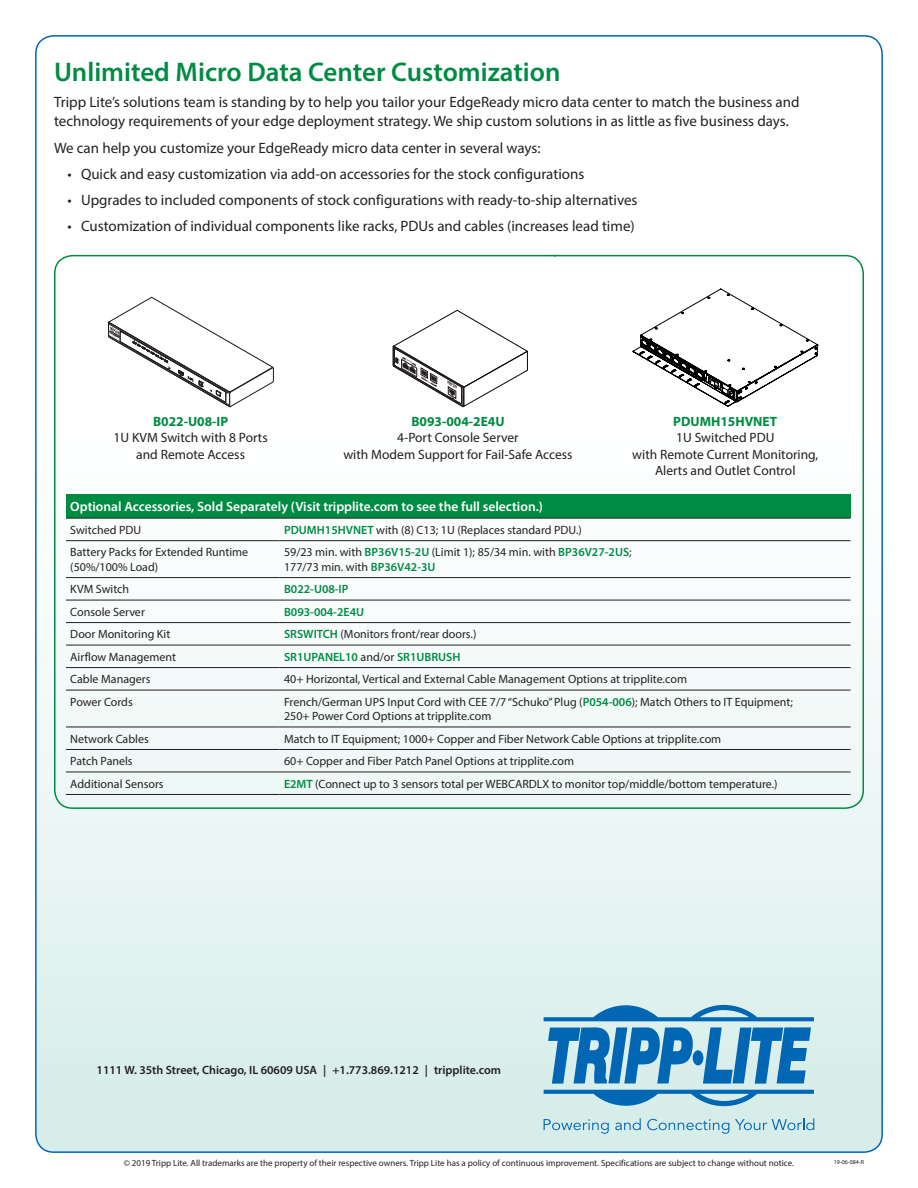
<style>
.page{position:relative;width:918px;height:1188px;background:#fff}
.page>*{position:absolute;margin:0;border:0;box-sizing:border-box;transform-origin:0 0}
.t1{font:600 27px "Myriad Pro";color:#008b43}
.t2{font:15px/19.5px "Myriad Pro";color:#231f20}
.t3{font:13.5px/16.5px "Myriad Pro";color:#231f20;text-align:center}
.t4{font:600 13.5px "Myriad Pro";color:#fff}
.t5{font:700 13.5px "Myriad Pro";color:#008b43}
.t6{font:12px/14.4px "Myriad Pro";color:#231f20}
.t7{font:600 12px "Myriad Pro";color:#231f20}
.t8{font:600 12px "Myriad Pro";color:#008b43}
.t9{font:9px "Myriad Pro";color:#231f20}
.t10{font:6px "Myriad Pro";color:#231f20}
.s1{font-weight:700;color:#008b43}
.s2{font-weight:600;color:#008b43}
.s3{font-weight:400;color:#231f20}
</style>
<div class="page">
<div style="left:36px;top:36px;width:846px;height:1116px;background:linear-gradient(to bottom,#fff,#daefea);border-radius:18px"></div>
<div style="left:66px;top:495px;width:784px;height:23px;background:#008b43"></div>
<hr style="left:280px;top:645px;width:570px;height:1px;background:#231f20">
<hr style="left:66px;top:667px;width:214px;height:1px;background:#231f20">
<hr style="left:280px;top:667px;width:570px;height:1px;background:#231f20">
<hr style="left:66px;top:690px;width:214px;height:1px;background:#231f20">
<hr style="left:280px;top:690px;width:570px;height:1px;background:#231f20">
<hr style="left:66px;top:727px;width:214px;height:1px;background:#231f20">
<hr style="left:280px;top:727px;width:570px;height:1px;background:#231f20">
<hr style="left:66px;top:749px;width:214px;height:1px;background:#231f20">
<hr style="left:280px;top:749px;width:570px;height:1px;background:#231f20">
<hr style="left:66px;top:772px;width:214px;height:1px;background:#231f20">
<hr style="left:280px;top:772px;width:570px;height:1px;background:#231f20">
<hr style="left:66px;top:794px;width:214px;height:1px;background:#231f20">
<hr style="left:280px;top:794px;width:570px;height:1px;background:#231f20">
<hr style="left:66px;top:518px;width:214px;height:1px;background:#231f20">
<hr style="left:280px;top:518px;width:570px;height:1px;background:#231f20">
<hr style="left:66px;top:540px;width:214px;height:1px;background:#231f20">
<hr style="left:280px;top:540px;width:570px;height:1px;background:#231f20">
<hr style="left:66px;top:577px;width:214px;height:1px;background:#231f20">
<hr style="left:280px;top:577px;width:570px;height:1px;background:#231f20">
<hr style="left:66px;top:600px;width:214px;height:1px;background:#231f20">
<hr style="left:280px;top:600px;width:570px;height:1px;background:#231f20">
<hr style="left:66px;top:622px;width:214px;height:1px;background:#231f20">
<hr style="left:280px;top:622px;width:570px;height:1px;background:#231f20">
<hr style="left:66px;top:645px;width:214px;height:1px;background:#231f20">
<div style="left:693px;top:1050px;width:10px;height:15px;background:#0166b3;border-radius:50%"></div>
<svg style="left:548px;top:1027px;width:146px;height:57px;background:#5198c7"></svg>
<svg style="left:703px;top:1027px;width:108px;height:57px;background:#5a9ec9"></svg>
<svg style="left:544px;top:1005px;width:270px;height:16px;background:#7eb4d3"></svg>
<svg style="left:544px;top:1090px;width:270px;height:16px;background:#79b2d1"></svg>
<svg style="left:544px;top:1119px;width:65px;height:15px"></svg>
<svg style="left:615px;top:1118px;width:26px;height:12px"></svg>
<svg style="left:647px;top:1119px;width:82px;height:15px"></svg>
<svg style="left:735px;top:1118px;width:79px;height:12px"></svg>
<svg style="left:393px;top:310px;width:135px;height:97px"></svg>
<svg style="left:107px;top:296px;width:167px;height:112px"></svg>
<svg style="left:632px;top:288px;width:186px;height:120px"></svg>
<p class="t1" style="left:54px;top:54px;width:508px">Unlimited Micro Data Center Customization</p>
<p class="t2" style="left:54px;top:92px;width:747px">Tripp Lite’s solutions team is standing by to help you tailor your EdgeReady micro data center to match the business and technology requirements of your edge deployment strategy. We ship custom solutions in as little as five business days.</p>
<p class="t2" style="left:54px;top:138px;width:488px">We can help you customize your EdgeReady micro data center in several ways:</p>
<p class="t2" style="left:68px;top:164px;width:518px">• Quick and easy customization via add-on accessories for the stock configurations</p>
<p class="t2" style="left:68px;top:190px;width:572px">• Upgrades to included components of stock configurations with ready-to-ship alternatives</p>
<p class="t2" style="left:68px;top:216px;width:569px">• Customization of individual components like racks, PDUs and cables (increases lead time)</p>
<p class="t3" style="left:114px;top:413px;width:156px"><span class="s1">B022-U08-IP<br></span>1U KVM Switch with 8 Ports and Remote Access</p>
<p class="t5" style="left:411px;top:412px;width:95px">B093-004-2E4U</p>
<p class="t3" style="left:343px;top:429px;width:231px">4-Port Console Server<br>with Modem Support for Fail-Safe Access</p>
<p class="t3" style="left:632px;top:413px;width:188px"><span class="s1">PDUMH15HVNET<br></span>1U Switched PDU<br>with Remote Current Monitoring,<br>Alerts and Outlet Control</p>
<p class="t4" style="left:70px;top:498px;width:474px">Optional Accessories, Sold Separately (Visit tripplite.com to see the full selection.)</p>
<p class="t6" style="left:70px;top:523px;width:72px">Switched PDU</p>
<p class="t6" style="left:284px;top:523px;width:299px"><span class="s2">PDUMH15HVNET</span> with (8) C13; 1U (Replaces standard PDU.)</p>
<p class="t6" style="left:70px;top:545px;width:179px">Battery Packs for Extended Runtime (50%/100% Load)</p>
<p class="t6" style="left:284px;top:545px;width:349px">59/23 min. with <span class="s2">BP36V15-2U</span> (Limit 1); 85/34 min. with <span class="s2">BP36V27-2US</span>;<br>177/73 min. with <span class="s2">BP36V42-3U</span></p>
<p class="t6" style="left:70px;top:582px;width:60px">KVM Switch</p>
<p class="t8" style="left:284px;top:582px;width:66px">B022-U08-IP</p>
<p class="t6" style="left:70px;top:604px;width:76px">Console Server</p>
<p class="t8" style="left:284px;top:604px;width:82px">B093-004-2E4U</p>
<p class="t6" style="left:70px;top:627px;width:102px">Door Monitoring Kit</p>
<p class="t6" style="left:284px;top:627px;width:194px"><span class="s2">SRSWITCH</span> (Monitors front/rear doors.)</p>
<p class="t6" style="left:70px;top:649px;width:107px">Airflow Management</p>
<p class="t8" style="left:284px;top:649px;width:178px">SR1UPANEL10 <span class="s3">and/or</span> SR1UBRUSH</p>
<p class="t6" style="left:70px;top:672px;width:82px">Cable Managers</p>
<p class="t6" style="left:284px;top:672px;width:404px">40+ Horizontal, Vertical and External Cable Management Options at tripplite.com</p>
<p class="t6" style="left:70px;top:694px;width:64px">Power Cords</p>
<p class="t6" style="left:284px;top:694px;width:510px">French/German UPS Input Cord with CEE 7/7 “Schuko” Plug (<span class="s2">P054-006</span>); Match Others to IT Equipment;<br>250+ Power Cord Options at tripplite.com</p>
<p class="t6" style="left:70px;top:731px;width:80px">Network Cables</p>
<p class="t6" style="left:284px;top:731px;width:439px">Match to IT Equipment; 1000+ Copper and Fiber Network Cable Options at tripplite.com</p>
<p class="t6" style="left:70px;top:754px;width:64px">Patch Panels</p>
<p class="t6" style="left:284px;top:754px;width:292px">60+ Copper and Fiber Patch Panel Options at tripplite.com</p>
<p class="t6" style="left:70px;top:776px;width:95px">Additional Sensors</p>
<p class="t6" style="left:284px;top:776px;width:495px"><span class="s2">E2MT</span> (Connect up to 3 sensors total per WEBCARDLX to monitor top/middle/bottom temperature.)</p>
<p class="t7" style="left:97px;top:1062px;width:406px">1111 W. 35th Street, Chicago, IL 60609 USA | +1.773.869.1212 | tripplite.com</p>
<p class="t9" style="left:124px;top:1158px;width:672px">© 2019 Tripp Lite. All trademarks are the property of their respective owners. Tripp Lite has a policy of continuous improvement. Specifications are subject to change without notice.</p>
<p class="t10" style="left:834px;top:1159px;width:32px">19-06-084-R</p>
</div>
